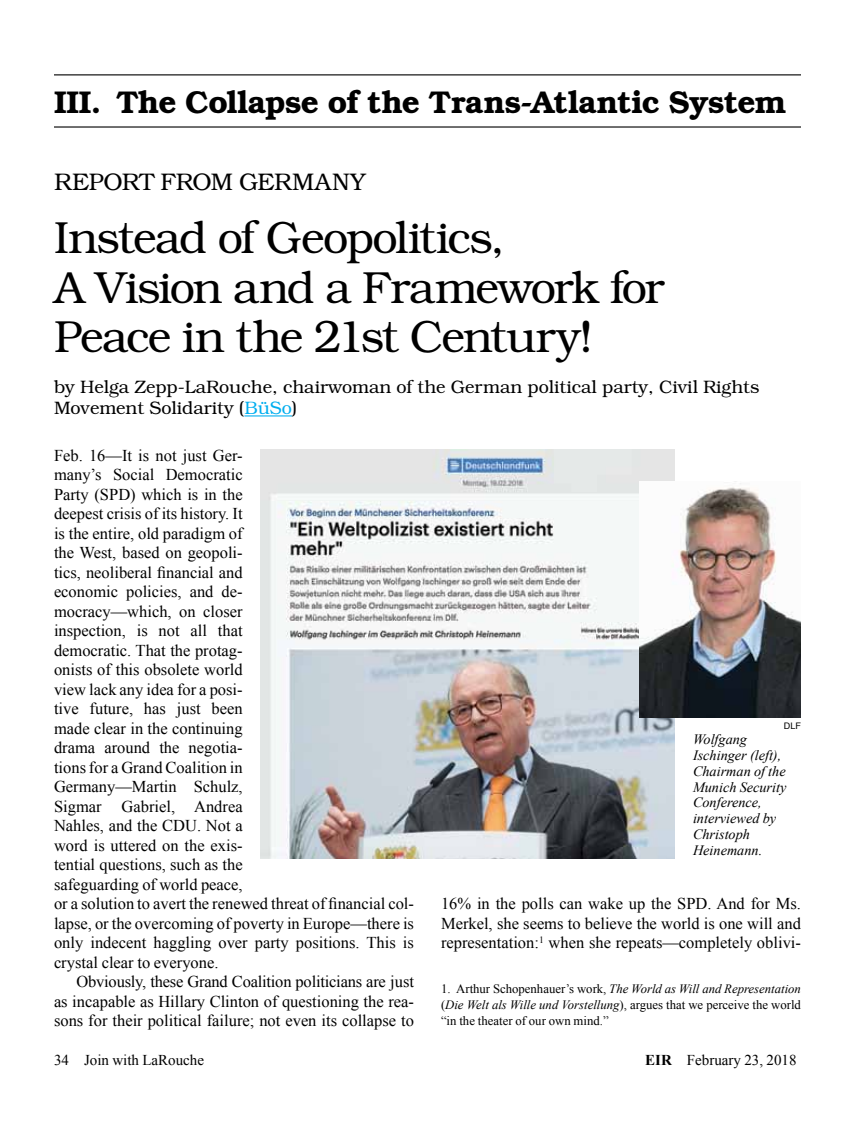
<style>
.page{position:relative;width:864px;height:1134px;background:#fff}
.page>*{position:absolute;margin:0;border:0;box-sizing:border-box;transform-origin:0 0}
.t1{font:300 45px/49.5px "Bookman";letter-spacing:-.04em;color:#000}
.t2{font:600 31.5px "Bookman";letter-spacing:-.01em;color:#000}
.t3{font:300 24px "Bookman";letter-spacing:-.01em;color:#000}
.t4{font:300 18px/21px "Bookman";color:#000}
.t5{font:16.5px/19.5px "Times New Roman";color:#000;text-align:justify}
.t6{font:15px "Times New Roman";color:#000}
.t7{font:italic 14.25px/15.8px "Times New Roman";color:#000}
.t8{font:12.75px/15.8px "Times New Roman";color:#000;text-align:justify}
.t9{font:9px "Helvetica";color:#000}
.s1{color:#00aeef}
.s2{font-style:italic}
.s3{font-weight:700}
</style>
<div class="page">
<hr style="left:54px;top:74px;width:747px;height:1px;background:#000">
<hr style="left:54px;top:126px;width:747px;height:2px;background:#000">
<img style="left:261px;top:450px;width:414px;height:408px">
<hr style="left:244px;top:415px;width:48px;height:1px;background:#00aeef">
<img style="left:639px;top:481px;width:162px;height:237px">
<h2 class="t2" style="left:54px;top:84px;width:734px">III. The Collapse of the Trans-Atlantic System</h2>
<h3 class="t3" style="left:54px;top:168px;width:313px">REPORT FROM GERMANY</h3>
<h1 class="t1" style="left:54px;top:213px;width:612px">Instead of Geopolitics,<br>A Vision and a Framework for<br>Peace in the 21st Century!</h1>
<p class="t4" style="left:54px;top:376px;width:707px">by Helga Zepp-LaRouche, chairwoman of the German political party, Civil Rights<br>Movement Solidarity (<span class="s1">BüSo</span>)</p>
<p class="t5" style="left:54px;top:445px;width:362px;text-align:left">Feb. 16—It is not just Ger-<br>many’s Social Democratic<br>Party (SPD) which is in the<br>deepest crisis of its history. It<br>is the entire, old paradigm of<br>the West, based on geopoli-<br>tics, neoliberal financial and<br>economic policies, and de-<br>mocracy—which, on closer<br>inspection, is not all that<br>democratic. That the protag-<br>onists of this obsolete world<br>view lack any idea for a posi-<br>tive future, has just been<br>made clear in the continuing<br>drama around the negotia-<br>tions for a Grand Coalition in<br>Germany—Martin Schulz,<br>Sigmar Gabriel, Andrea<br>Nahles, and the CDU. Not a<br>word is uttered on the exis-<br>tential questions, such as the<br>safeguarding of world peace,<br>or a solution to avert the renewed threat of financial col&shy;lapse, or the overcoming of poverty in Europe—there is only indecent haggling over party positions. This is crystal clear to everyone.</p>
<p class="t5" style="left:54px;top:972px;width:362px;text-indent:23px">Obviously, these Grand Coalition politicians are just as incapable as Hillary Clinton of questioning the rea&shy;sons for their political failure; not even its collapse to</p>
<p class="t9" style="left:784px;top:719px;width:19px">DLF</p>
<p class="t7" style="left:693px;top:731px;width:95px">Wolfgang<br>Ischinger (left),<br>Chairman of the<br>Munich Security<br>Conference, interviewed by<br>Christoph<br>Heinemann.</p>
<p class="t5" style="left:441px;top:894px;width:361px">16% in the polls can wake up the SPD. And for Ms.<br>Merkel, she seems to believe the world is one will and representation:<sup>1</sup> when she repeats—completely oblivi-</p>
<p class="t8" style="left:441px;top:981px;width:362px">1. Arthur Schopenhauer’s work, <span class="s2">The World as Will and Representation </span>(<span class="s2">Die Welt als Wille und Vorstellung</span>), argues that we perceive the world “in the theater of our own mind.”</p>
<p class="t6" style="left:54px;top:1050px;width:152px">34 Join with LaRouche</p>
<p class="t6" style="left:645px;top:1050px;width:153px"><span class="s3">EIR</span> February 23, 2018</p>
</div>
